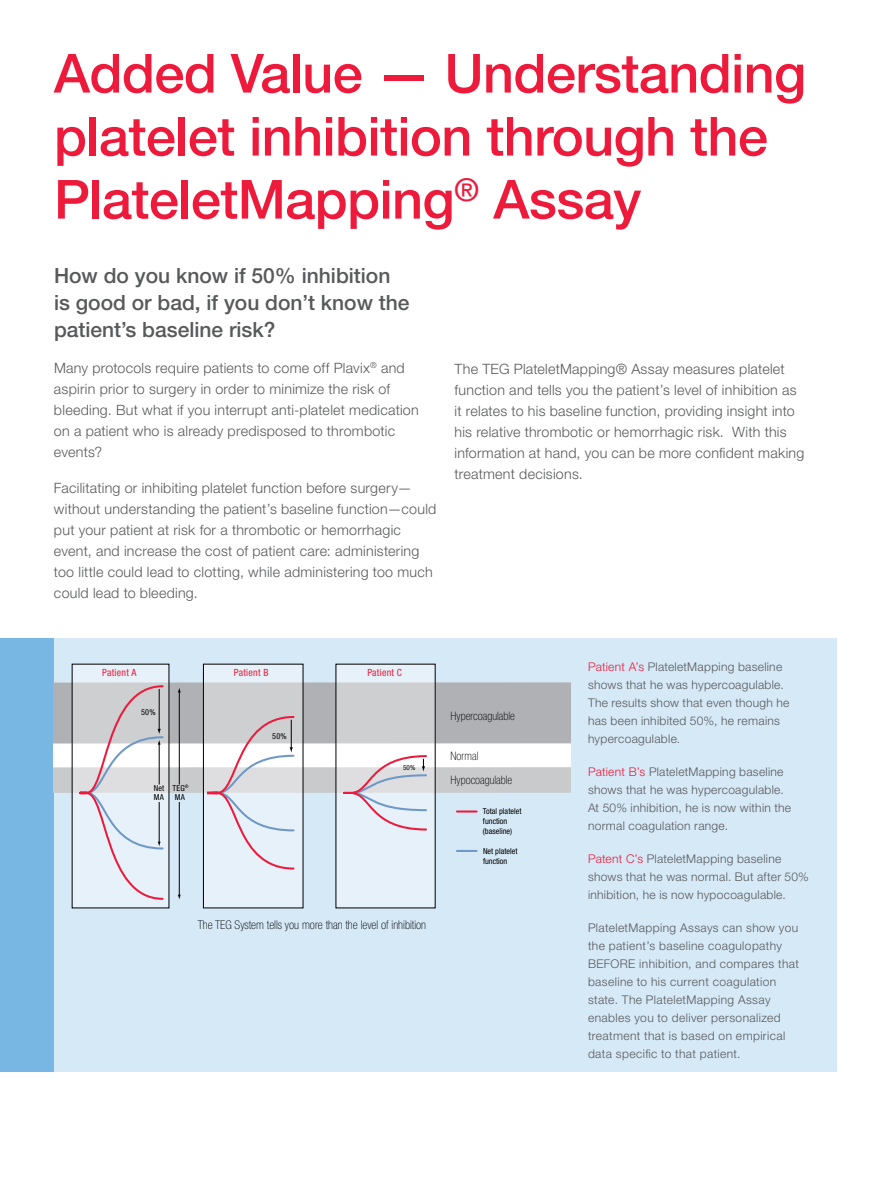
<style>
.page{position:relative;width:891px;height:1188px;background:#fff}
.page>*{position:absolute;margin:0;border:0;box-sizing:border-box;transform-origin:0 0}
.t1{font:500 54px/63px "Helvetica Neue LT Std";letter-spacing:-.01em;color:#ed1a3b}
.t2{font:500 21px/27px "Helvetica Neue LT Std";color:#58595b}
.t3{font:300 14.25px/21px "Helvetica Neue LT Std";letter-spacing:.02em;color:#58595b}
.t4{font:300 12px/18px "Helvetica Neue LT Std";letter-spacing:.025em;color:#58595b}
.t5{font:100 condensed 12px "Helvetica Neue LT Std";color:#000}
.t6{font:100 condensed 11.7px "Helvetica Neue LT Std";color:#000}
.t7{font:condensed 9.9px "Helvetica Neue LT Std";letter-spacing:.025em;color:#ed1a3b}
.t8{font:condensed 8.25px/9.8px "Helvetica Neue LT Std";color:#000}
.t9{font:condensed 7.05px "Helvetica Neue LT Std";color:#000}
.s1{color:#ed1a3b}
</style>
<div class="page">
<div style="left:0;top:639px;width:837px;height:433px;background:#78b7e4"></div>
<div style="left:54px;top:637px;width:794px;height:435px;background:#d6e9f6"></div>
<div style="left:53px;top:742px;width:518px;height:26px;background:#fff"></div>
<div style="left:53px;top:682px;width:518px;height:62px;background:#afb1b4"></div>
<div style="left:53px;top:767px;width:518px;height:26px;background:#c9cacc"></div>
<svg style="left:74px;top:666px;width:93px;height:240px;fill:#e6f1f9"></svg>
<svg style="left:205px;top:666px;width:96px;height:240px;fill:#e6f1f9"></svg>
<svg style="left:338px;top:666px;width:95px;height:240px;fill:#e6f1f9"></svg>
<hr style="left:457px;top:810px;width:20px;height:3px;background:#ed1a3b">
<hr style="left:457px;top:850px;width:20px;height:2px;background:#6e98c6">
<hr style="left:179px;top:802px;width:1px;height:94px;background:#000">
<hr style="left:179px;top:691px;width:1px;height:94px;background:#000">
<svg style="left:78px;top:684px;width:87px;height:217px"></svg>
<svg style="left:198px;top:715px;width:98px;height:156px"></svg>
<svg style="left:342px;top:754px;width:86px;height:78px"></svg>
<div style="left:203px;top:664px;width:100px;height:244px;border:1px solid #000"></div>
<h1 class="t1" style="left:54px;top:41px;width:754px">Added Value — Understanding platelet inhibition through the<br>PlateletMapping<sup>®</sup> Assay</h1>
<h2 class="t2" style="left:54px;top:262px;width:357px">How do you know if 50% inhibition is good or bad, if you don’t know the patient’s baseline risk?</h2>
<p class="t3" style="left:54px;top:357px;width:366px">Many protocols require patients to come off Plavix<sup>®</sup> and aspirin prior to surgery in order to minimize the risk of bleeding. But what if you interrupt anti-platelet medication on a patient who is already predisposed to thrombotic events?</p>
<p class="t3" style="left:54px;top:477px;width:384px">Facilitating or inhibiting platelet function before surgery— without understanding the patient’s baseline function—could put your patient at risk for a thrombotic or hemorrhagic event, and increase the cost of patient care: administering too little could lead to clotting, while administering too much could lead to bleeding.</p>
<p class="t3" style="left:454px;top:358px;width:351px">The TEG PlateletMapping® Assay measures platelet function and tells you the patient’s level of inhibition as it relates to his baseline function, providing insight into his relative thrombotic or hemorrhagic risk. With this information at hand, you can be more confident making treatment decisions.</p>
<p class="t7" style="left:102px;top:666px;width:36px">Patient A</p>
<p class="t7" style="left:234px;top:667px;width:36px">Patient B</p>
<p class="t8" style="left:141px;top:708px;width:16px">50%</p>
<p class="t8" style="left:154px;top:784px;width:12px;line-height:8.7px">Net<br>MA</p>
<p class="t8" style="left:172px;top:784px;width:18px;line-height:8.7px">TEG<sup>®<br></sup>MA</p>
<p class="t8" style="left:272px;top:731px;width:16px">50%</p>
<p class="t7" style="left:367px;top:667px;width:36px">Patient C</p>
<p class="t9" style="left:403px;top:764px;width:14px">50%</p>
<p class="t5" style="left:198px;top:918px;width:230px">The TEG System tells you more than the level of inhibition</p>
<p class="t6" style="left:451px;top:709px;width:66px">Hypercoagulable</p>
<p class="t6" style="left:451px;top:749px;width:29px">Normal</p>
<p class="t6" style="left:451px;top:773px;width:63px">Hypocoagulable</p>
<p class="t8" style="left:483px;top:806px;width:40px">Total platelet function (baseline)</p>
<p class="t8" style="left:483px;top:846px;width:36px">Net platelet function</p>
<p class="t4" style="left:588px;top:657px;width:203px"><span class="s1">Patient A’s</span> PlateletMapping baseline shows that he was hypercoagulable.<br>The results show that even though he has been inhibited 50%, he remains hypercoagulable.</p>
<p class="t4" style="left:588px;top:762px;width:205px"><span class="s1">Patient B’s</span> PlateletMapping baseline shows that he was hypercoagulable.<br>At 50% inhibition, he is now within the normal coagulation range.</p>
<p class="t4" style="left:588px;top:849px;width:222px"><span class="s1">Patent C’s</span> PlateletMapping baseline shows that he was normal. But after 50% inhibition, he is now hypocoagulable.</p>
<p class="t4" style="left:588px;top:918px;width:213px">PlateletMapping Assays can show you the patient’s baseline coagulopathy BEFORE inhibition, and compares that baseline to his current coagulation state. The PlateletMapping Assay enables you to deliver personalized treatment that is based on empirical data specific to that patient.</p>
</div>
